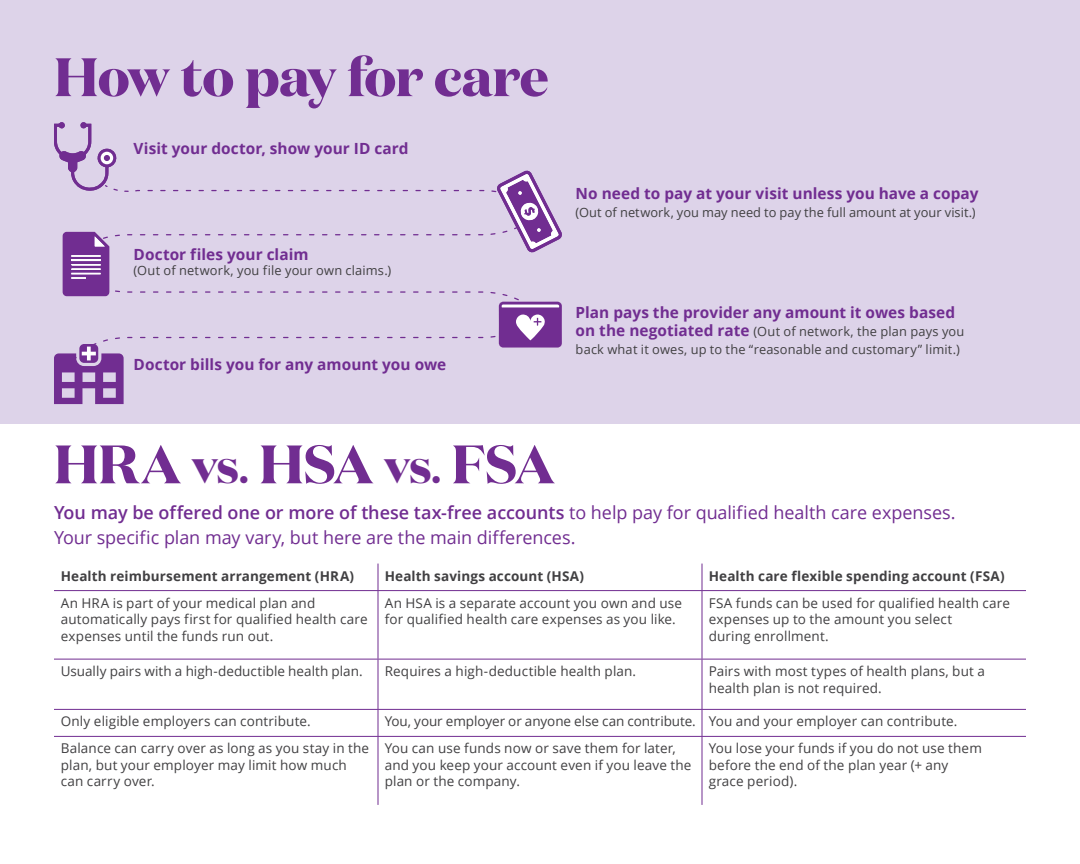
<style>
.page{position:relative;width:1080px;height:864px;background:#fff}
.page>*{position:absolute;margin:0;border:0;box-sizing:border-box;transform-origin:0 0}
.t1{font:700 54px "Domaine Disp";letter-spacing:-.01em;color:#712d91}
.t2{font:18px/25.5px "Open Sans";letter-spacing:-.005em;color:#712d91}
.t3{font:700 15.45px "Open Sans";letter-spacing:.005em;color:#712d91}
.t4{font:13.5px/16.5px "Open Sans";letter-spacing:.01em;color:#414042}
.t5{font:700 13.5px "Open Sans";letter-spacing:.01em;color:#414042}
.t6{font:12.9px/18px "Open Sans";letter-spacing:.01em;color:#414042}
.s1{font-weight:700;font-size:15.45px;color:#712d91}
.s2{font-size:48px}
.s3{font-size:36px}
.s4{font-weight:600}
</style>
<div class="page">
<div style="left:0;top:0;width:1080px;height:424px;background:#ddd3e9"></div>
<hr style="left:54px;top:590px;width:324px;height:1px;background:#712d91">
<svg style="left:378px;top:564px;width:1px;height:26px"></svg>
<hr style="left:378px;top:590px;width:324px;height:1px;background:#712d91">
<svg style="left:702px;top:564px;width:1px;height:26px"></svg>
<hr style="left:702px;top:590px;width:324px;height:1px;background:#712d91">
<hr style="left:54px;top:659px;width:324px;height:1px;background:#712d91">
<hr style="left:54px;top:709px;width:324px;height:1px;background:#712d91">
<hr style="left:378px;top:591px;width:1px;height:68px;background:#712d91">
<hr style="left:378px;top:659px;width:1px;height:50px;background:#712d91">
<svg style="left:378px;top:710px;width:1px;height:26px"></svg>
<hr style="left:378px;top:659px;width:324px;height:1px;background:#712d91">
<hr style="left:378px;top:709px;width:324px;height:1px;background:#712d91">
<hr style="left:702px;top:591px;width:1px;height:68px;background:#712d91">
<hr style="left:702px;top:659px;width:1px;height:50px;background:#712d91">
<svg style="left:702px;top:710px;width:1px;height:26px"></svg>
<hr style="left:702px;top:659px;width:324px;height:1px;background:#712d91">
<hr style="left:702px;top:709px;width:324px;height:1px;background:#712d91">
<hr style="left:54px;top:736px;width:324px;height:1px;background:#712d91">
<hr style="left:378px;top:737px;width:1px;height:68px;background:#712d91">
<hr style="left:378px;top:736px;width:324px;height:1px;background:#712d91">
<hr style="left:702px;top:737px;width:1px;height:68px;background:#712d91">
<hr style="left:702px;top:736px;width:324px;height:1px;background:#712d91">
<svg style="left:54px;top:122px;width:508px;height:282px"></svg>
<h2 class="t1" style="left:54px;top:42px;width:496px">How to pay for care</h2>
<p class="t3" style="left:134px;top:138px;width:277px">Visit your doctor, show your ID card</p>
<p class="t3" style="left:134px;top:243px;width:176px">Doctor files your claim</p>
<p class="t6" style="left:134px;top:261px;width:259px">(Out of network, you file your own claims.)</p>
<p class="t3" style="left:134px;top:353px;width:314px">Doctor bills you for any amount you owe</p>
<p class="t3" style="left:576px;top:183px;width:404px">No need to pay at your visit unless you have a copay</p>
<p class="t6" style="left:576px;top:203px;width:402px">(Out of network, you may need to pay the full amount at your visit.)</p>
<p class="t3" style="left:576px;top:302px;width:381px">Plan pays the provider any amount it owes based</p>
<p class="t6" style="left:576px;top:322px;width:390px"><span class="s1">on the negotiated rate</span> (Out of network, the plan pays you back what it owes, up to the “reasonable and customary” limit.)</p>
<h2 class="t1" style="left:54px;top:429px;width:502px">HRA <span class="s2">vs</span><span class="s3">.</span> HSA <span class="s2">vs</span><span class="s3">.</span> FSA</h2>
<p class="t2" style="left:54px;top:499px;width:903px"><span class="s4">You may be offered one or more of these tax-free accounts</span> to help pay for qualified health care expenses.<br>Your specific plan may vary, but here are the main differences.</p>
<p class="t5" style="left:61px;top:566px;width:295px">Health reimbursement arrangement (HRA)</p>
<p class="t5" style="left:385px;top:566px;width:201px">Health savings account (HSA)</p>
<p class="t5" style="left:709px;top:566px;width:297px">Health care flexible spending account (FSA)</p>
<p class="t4" style="left:61px;top:594px;width:308px">An HRA is part of your medical plan and automatically pays first for qualified health care expenses until the funds run out.</p>
<p class="t4" style="left:385px;top:594px;width:299px">An HSA is a separate account you own and use for qualified health care expenses as you like.</p>
<p class="t4" style="left:709px;top:594px;width:303px">FSA funds can be used for qualified health care expenses up to the amount you select<br>during enrollment.</p>
<p class="t4" style="left:61px;top:663px;width:303px">Usually pairs with a high-deductible health plan.</p>
<p class="t4" style="left:385px;top:663px;width:253px">Requires a high-deductible health plan.</p>
<p class="t4" style="left:709px;top:663px;width:278px">Pairs with most types of health plans, but a health plan is not required.</p>
<p class="t4" style="left:61px;top:713px;width:252px">Only eligible employers can contribute.</p>
<p class="t4" style="left:385px;top:713px;width:313px">You, your employer or anyone else can contribute.</p>
<p class="t4" style="left:709px;top:713px;width:250px">You and your employer can contribute.</p>
<p class="t4" style="left:61px;top:740px;width:310px">Balance can carry over as long as you stay in the plan, but your employer may limit how much can carry over.</p>
<p class="t4" style="left:385px;top:740px;width:308px">You can use funds now or save them for later, and you keep your account even if you leave the plan or the company.</p>
<p class="t4" style="left:709px;top:740px;width:275px">You lose your funds if you do not use them before the end of the plan year (+ any grace period).</p>
</div>
